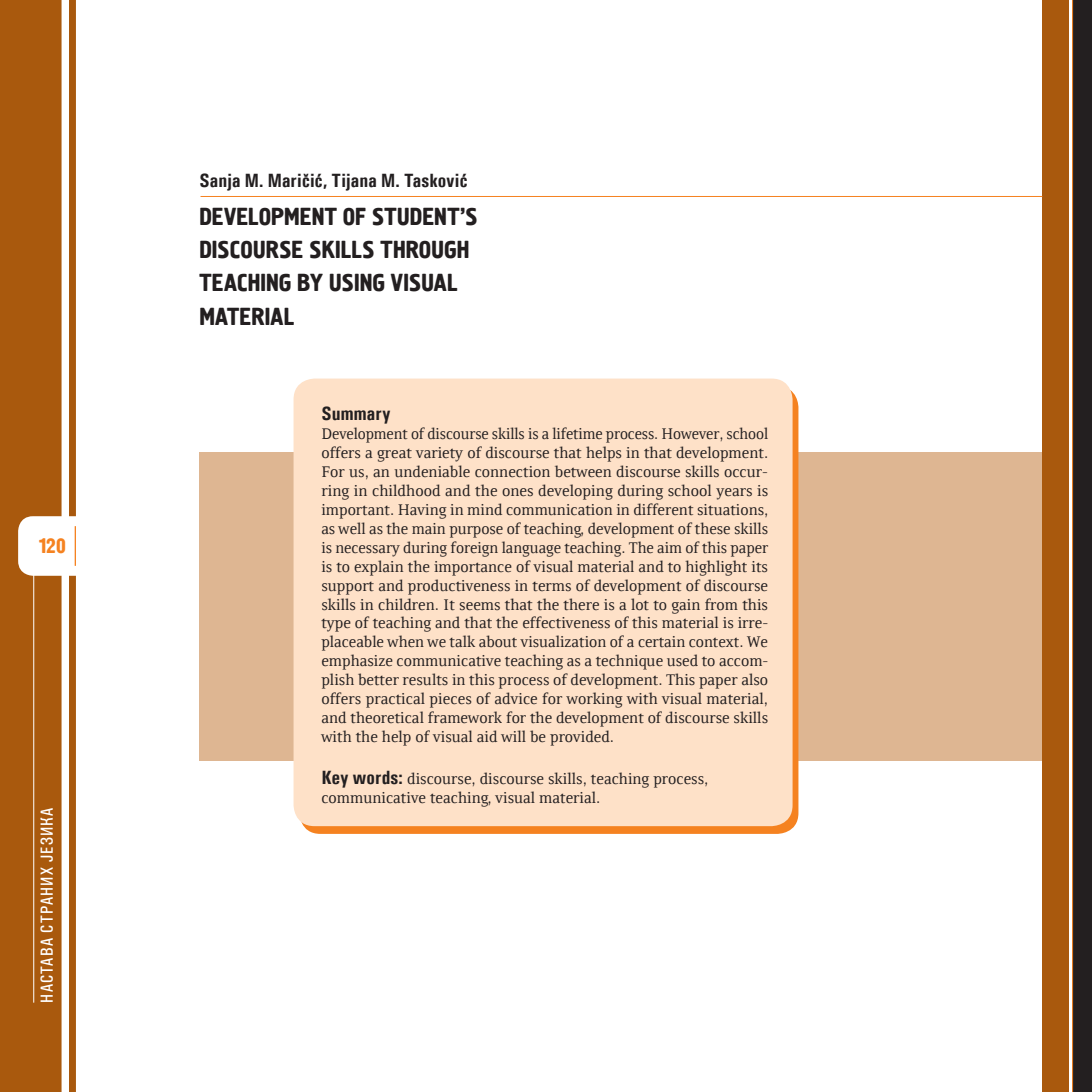
<style>
.page{position:relative;width:1092px;height:1092px;background:#fff}
.page>*{position:absolute;margin:0;border:0;box-sizing:border-box;transform-origin:0 0}
.t1{font:24.5px/33.2px "SRB Hermes C";color:#231f20}
.t2{font:21px "SRB Hermes C";color:#f58220}
.t3{font:700 condensed 19.25px "Univers";letter-spacing:.005em;color:#231f20}
.t4{font:17.5px "Univers Cond C";letter-spacing:.07em;color:#fff}
.t5{font:15.75px/18.9px "SRB Resavska BGTT";color:#231f20;text-align:justify}
.s1{font-family:"Univers";font-weight:700;font-stretch:condensed;font-size:19.25px}
</style>
<div class="page">
<div style="left:200px;top:451px;width:848px;height:309px;background:#deb692"></div>
<svg style="left:299px;top:386px;width:499px;height:447px;background:#f58729"></svg>
<div style="left:293px;top:378px;width:499px;height:448px;background:#fee1c8;border-radius:21px"></div>
<div style="left:1072px;top:0;width:19px;height:1091px;background:#231f20"></div>
<hr style="left:1071px;top:0;width:1px;height:1091px;background:#f58220">
<div style="left:1042px;top:0;width:26px;height:1091px;background:#a9590d"></div>
<div style="left:0;top:0;width:62px;height:1091px;background:#a9590d"></div>
<svg style="left:69px;top:0;width:7px;height:1091px;background:#ae621a"></svg>
<hr style="left:33px;top:574px;width:1px;height:428px;background:#fff">
<hr style="left:200px;top:196px;width:842px;height:1px;background:#f58220">
<h2 class="t2" style="left:39px;top:533px;width:28px">120</h2>
<p class="t4" style="left:37px;top:1002px;width:196px;rotate:-90deg">НАСТАВА СТРАНИХ ЈЕЗИКА</p>
<p class="t3" style="left:199px;top:168px;width:270px">Sanja M. Maričić, Tijana M. Tasković</p>
<h1 class="t1" style="left:199px;top:200px;width:280px">DEVELOPMENT OF STUDENT’S<br>DISCOURSE SKILLS THROUGH<br>TEACHING BY USING VISUAL<br>MATERIAL</h1>
<p class="t3" style="left:321px;top:402px;width:71px">Summary</p>
<p class="t5" style="left:321px;top:424px;width:448px">Development of discourse skills is a lifetime process. However, school offers a great variety of discourse that helps in that development.<br>For us, an undeniable connection between discourse skills occur&shy;ring in childhood and the ones developing during school years is important. Having in mind communication in different situations, as well as the main purpose of teaching, development of these skills is necessary during foreign language teaching. The aim of this paper is to explain the importance of visual material and to highlight its support and productiveness in terms of development of discourse skills in children. It seems that the there is a lot to gain from this type of teaching and that the effectiveness of this material is irre&shy;placeable when we talk about visualization of a certain context. We emphasize communicative teaching as a technique used to accom&shy;plish better results in this process of development. This paper also offers practical pieces of advice for working with visual material, and theoretical framework for the development of discourse skills with the help of visual aid will be provided.</p>
<p class="t5" style="left:321px;top:769px;width:388px"><span class="s1">Key words:</span> discourse, discourse skills, teaching process, communicative teaching, visual material.</p>
</div>
